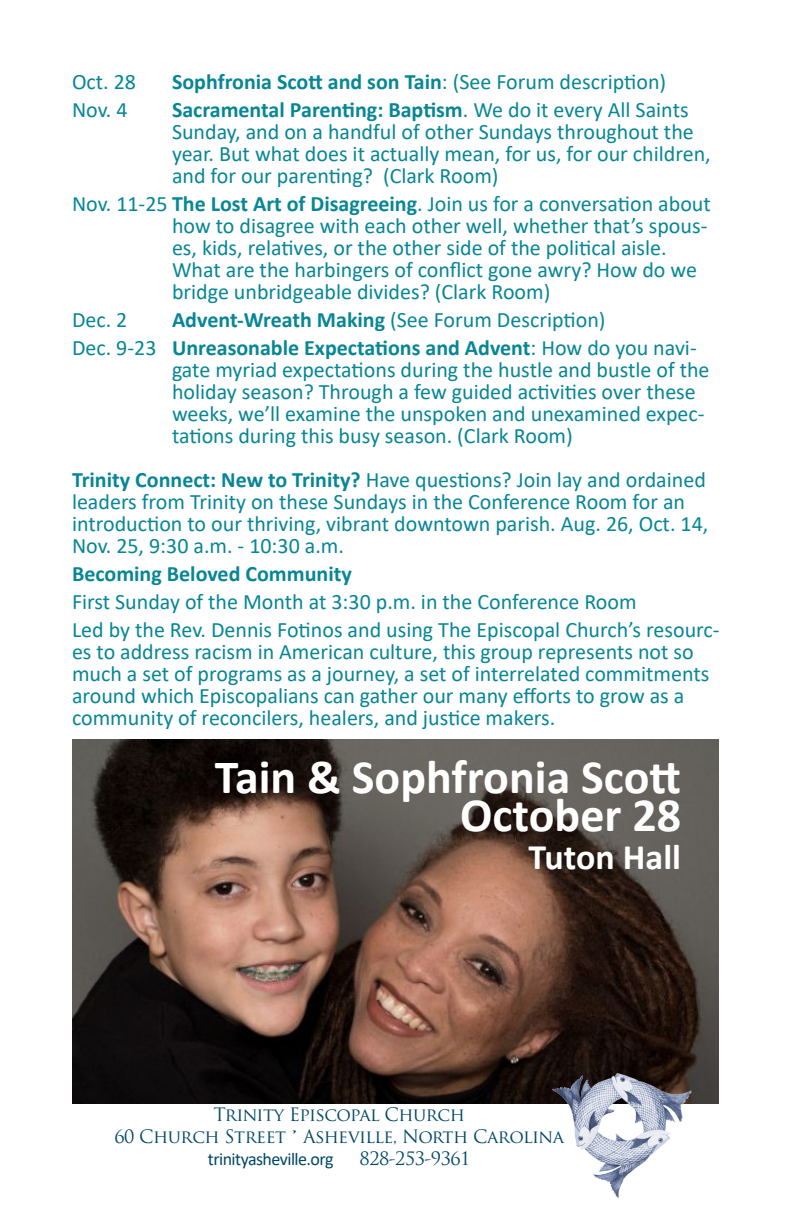
<style>
.page{position:relative;width:792px;height:1224px;background:#fff}
.page>*{position:absolute;margin:0;border:0;box-sizing:border-box;transform-origin:0 0}
.t1{font:700 48px "Calibri";color:#fff}
.t2{font:700 36px "Calibri";color:#fff}
.t3{font:22px/22px "Calibri";color:#078696}
.t4{font:700 22px "Calibri";color:#078696}
.t5{font:18px "Trajan Pro";letter-spacing:-.03em;color:#004766}
.t6{font:18px "Calibri";letter-spacing:-.03em;color:#004766}
.s1{font-weight:400}
.s2{font-weight:700}
</style>
<div class="page">
<img style="left:72px;top:739px;width:647px;height:364px">
<img style="left:552px;top:1071px;width:140px;height:127px">
<p class="t3" style="left:72px;top:70px;width:66px">Oct. 28</p>
<p class="t4" style="left:172px;top:66px;width:496px">Sophfronia Scott and son Tain<span class="s1">: (See Forum description)</span></p>
<p class="t3" style="left:72px;top:98px;width:57px">Nov. 4</p>
<p class="t3" style="left:172px;top:98px;width:540px"><span class="s2">Sacramental Parenting: Baptism</span>. We do it every All Saints Sunday, and on a handful of other Sundays throughout the year. But what does it actually mean, for us, for our children, and for our parenting? (Clark Room)</p>
<p class="t3" style="left:172px;top:192px;width:540px;text-indent:-100px">Nov. 11-25 <span class="s2">The Lost Art of Disagreeing</span>. Join us for a conversation about how to disagree with each other well, whether that’s spous&shy;es, kids, relatives, or the other side of the political aisle.<br>What are the harbingers of conflict gone awry? How do we bridge unbridgeable divides? (Clark Room)</p>
<p class="t3" style="left:72px;top:308px;width:57px">Dec. 2</p>
<p class="t3" style="left:172px;top:308px;width:435px"><span class="s2">Advent-Wreath Making</span> (See Forum Description)</p>
<p class="t3" style="left:172px;top:336px;width:539px;text-indent:-100px">Dec. 9-23 <span class="s2">Unreasonable Expectations and Advent</span>: How do you navi&shy;gate myriad expectations during the hustle and bustle of the holiday season? Through a few guided activities over these weeks, we’ll examine the unspoken and unexamined expec&shy;tations during this busy season. (Clark Room)</p>
<p class="t3" style="left:72px;top:468px;width:638px"><span class="s2">Trinity Connect: New to Trinity?</span> Have questions? Join lay and ordained leaders from Trinity on these Sundays in the Conference Room for an introduction to our thriving, vibrant downtown parish. Aug. 26, Oct. 14, Nov. 25, 9:30 a.m. - 10:30 a.m.</p>
<p class="t4" style="left:72px;top:558px;width:281px">Becoming Beloved Community</p>
<p class="t3" style="left:72px;top:590px;width:566px">First Sunday of the Month at 3:30 p.m. in the Conference Room</p>
<p class="t3" style="left:72px;top:618px;width:649px">Led by the Rev. Dennis Fotinos and using The Episcopal Church’s resourc&shy;es to address racism in American culture, this group represents not so much a set of programs as a journey, a set of interrelated commitments around which Episcopalians can gather our many efforts to grow as a community of reconcilers, healers, and justice makers.</p>
<p class="t1" style="left:215px;top:744px;width:468px">Tain &amp; Sophfronia Scott</p>
<p class="t1" style="left:460px;top:782px;width:223px">October 28</p>
<p class="t2" style="left:529px;top:832px;width:154px">Tuton Hall</p>
<p class="t5" style="left:213px;top:1103px;width:253px">Trinity Episcopal Church</p>
<p class="t5" style="left:114px;top:1125px;width:451px">60 Church Street • Asheville, North Carolina</p>
<p class="t6" style="left:208px;top:1147px;width:127px">trinityasheville.org</p>
<p class="t5" style="left:360px;top:1147px;width:112px">828-253-9361</p>
</div>
